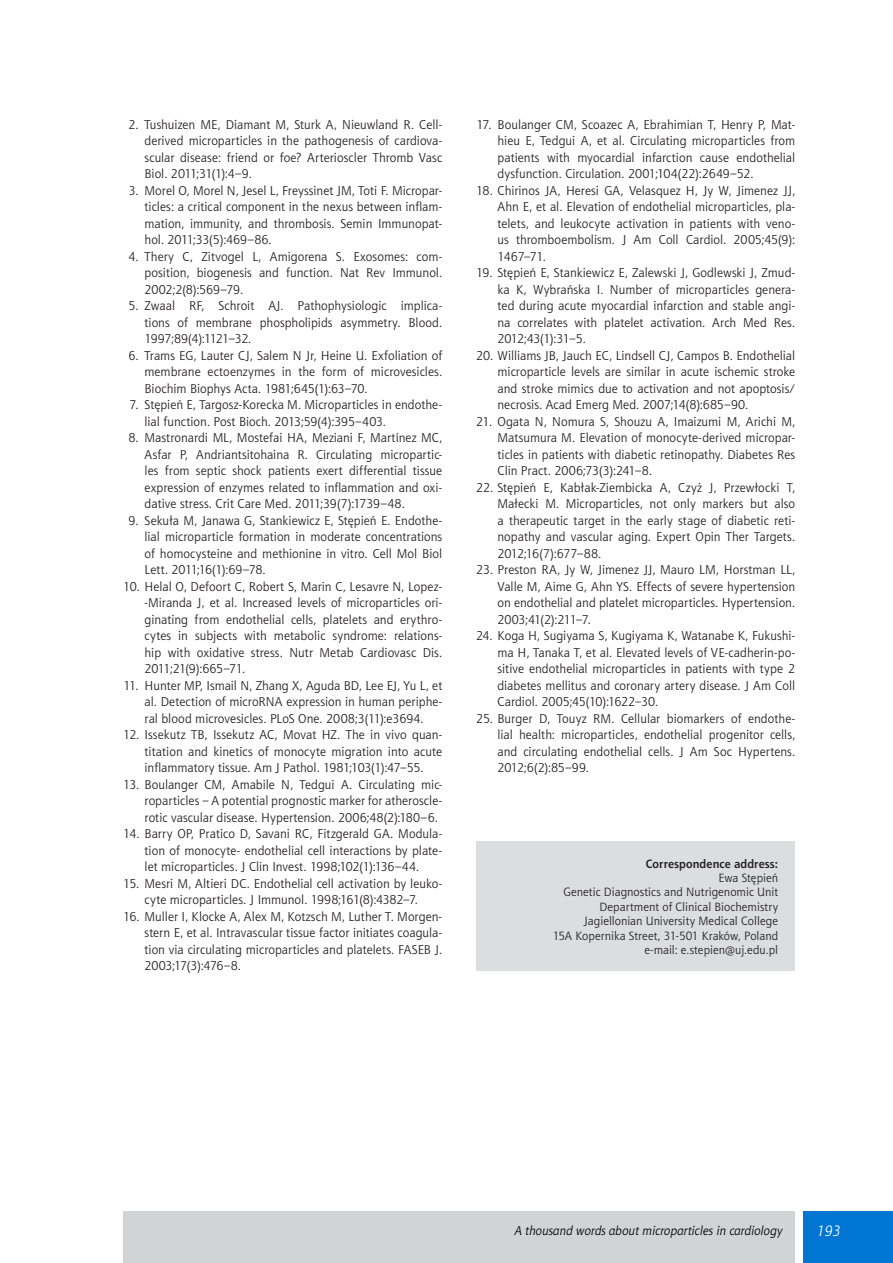
<style>
.page{position:relative;width:893px;height:1263px;background:#fff}
.page>*{position:absolute;margin:0;border:0;box-sizing:border-box;transform-origin:0 0}
.t1{font:italic 15px "Aerton TTEFN";color:#fff}
.t2{font:12.75px/16.5px "Aerton TTEFN";color:#231f20;text-align:justify}
.t3{font:italic 12.75px "Aerton TTEFN";color:#000}
.t4{font:12px/14.4px "Aerton TTEFN";letter-spacing:.005em;color:#231f20;text-align:right}
.t5{font:700 12px "Aerton TTEFN";letter-spacing:.01em;color:#231f20}
</style>
<div class="page">
<div style="left:804px;top:1212px;width:89px;height:51px;background:#0075d2"></div>
<div style="left:123px;top:1212px;width:672px;height:51px;background:#d1d3d4"></div>
<div style="left:476px;top:842px;width:319px;height:129px;background:#dcddde"></div>
<p class="t2" style="left:145px;top:116px;width:299px;text-indent:-16px">2. Tushuizen ME, Diamant M, Sturk A, Nieuwland R. Cell&shy;derived microparticles in the pathogenesis of cardiova&shy;scular disease: friend or foe? Arterioscler Thromb Vasc Biol. 2011;31(1):4–9.</p>
<p class="t2" style="left:145px;top:182px;width:299px;text-indent:-16px">3. Morel O, Morel N, Jesel L, Freyssinet JM, Toti F. Micropar&shy;ticles: a critical component in the nexus between inflam&shy;mation, immunity, and thrombosis. Semin Immunopat&shy;hol. 2011;33(5):469–86.</p>
<p class="t2" style="left:145px;top:248px;width:299px;text-indent:-16px">4. Thery C, Zitvogel L, Amigorena S. Exosomes: com&shy;position, biogenesis and function. Nat Rev Immunol.<br>2002;2(8):569–79.</p>
<p class="t2" style="left:145px;top:298px;width:299px;text-indent:-16px">5. Zwaal RF, Schroit AJ. Pathophysiologic implica&shy;tions of membrane phospholipids asymmetry. Blood.<br>1997;89(4):1121–32.</p>
<p class="t2" style="left:145px;top:347px;width:299px;text-indent:-16px">6. Trams EG, Lauter CJ, Salem N Jr, Heine U. Exfoliation of membrane ectoenzymes in the form of microvesicles.<br>Biochim Biophys Acta. 1981;645(1):63–70.</p>
<p class="t2" style="left:145px;top:397px;width:299px;text-indent:-15px">7. Stępień E, Targosz-Korecka M. Microparticles in endothe&shy;lial function. Post Bioch. 2013;59(4):395–403.</p>
<p class="t2" style="left:145px;top:430px;width:299px;text-indent:-16px">8. Mastronardi ML, Mostefai HA, Meziani F, Martínez MC, Asfar P, Andriantsitohaina R. Circulating micropartic&shy;les from septic shock patients exert differential tissue expression of enzymes related to inflammation and oxi&shy;dative stress. Crit Care Med. 2011;39(7):1739–48.</p>
<p class="t2" style="left:145px;top:512px;width:299px;text-indent:-16px">9. Sekuła M, Janawa G, Stankiewicz E, Stępień E. Endothe&shy;lial microparticle formation in moderate concentrations of homocysteine and methionine in vitro. Cell Mol Biol Lett. 2011;16(1):69–78.</p>
<p class="t2" style="left:145px;top:578px;width:299px;text-indent:-21px">10. Helal O, Defoort C, Robert S, Marin C, Lesavre N, Lopez--Miranda J, et al. Increased levels of microparticles ori&shy;ginating from endothelial cells, platelets and erythro&shy;cytes in subjects with metabolic syndrome: relations&shy;hip with oxidative stress. Nutr Metab Cardiovasc Dis.<br>2011;21(9):665–71.</p>
<p class="t2" style="left:145px;top:677px;width:299px;text-indent:-21px">11. Hunter MP, Ismail N, Zhang X, Aguda BD, Lee EJ, Yu L, et al. Detection of microRNA expression in human periphe&shy;ral blood microvesicles. PLoS One. 2008;3(11):e3694.</p>
<p class="t2" style="left:145px;top:727px;width:299px;text-indent:-21px">12. Issekutz TB, Issekutz AC, Movat HZ. The in vivo quan&shy;titation and kinetics of monocyte migration into acute inflammatory tissue. Am J Pathol. 1981;103(1):47–55.</p>
<p class="t2" style="left:145px;top:776px;width:299px;text-indent:-21px">13. Boulanger CM, Amabile N, Tedgui A. Circulating mic&shy;roparticles – A potential prognostic marker for atheroscle&shy;rotic vascular disease. Hypertension. 2006;48(2):180–6.</p>
<p class="t2" style="left:145px;top:826px;width:299px;text-indent:-21px">14. Barry OP, Pratico D, Savani RC, Fitzgerald GA. Modula&shy;tion of monocyte- endothelial cell interactions by plate&shy;let microparticles. J Clin Invest. 1998;102(1):136–44.</p>
<p class="t2" style="left:123px;top:875px;width:320px;text-align:center">15. Mesri M, Altieri DC. Endothelial cell activation by leuko&shy;cyte microparticles. J Immunol. 1998;161(8):4382–7.</p>
<p class="t2" style="left:145px;top:908px;width:299px;text-indent:-21px">16. Muller I, Klocke A, Alex M, Kotzsch M, Luther T. Morgen&shy;stern E, et al. Intravascular tissue factor initiates coagula&shy;tion via circulating microparticles and platelets. FASEB J.<br>2003;17(3):476–8.</p>
<p class="t2" style="left:497px;top:116px;width:299px;text-indent:-21px">17. Boulanger CM, Scoazec A, Ebrahimian T, Henry P, Mat&shy;hieu E, Tedgui A, et al. Circulating microparticles from patients with myocardial infarction cause endothelial dysfunction. Circulation. 2001;104(22):2649–52.</p>
<p class="t2" style="left:497px;top:182px;width:299px;text-indent:-21px">18. Chirinos JA, Heresi GA, Velasquez H, Jy W, Jimenez JJ, Ahn E, et al. Elevation of endothelial microparticles, pla&shy;telets, and leukocyte activation in patients with veno&shy;us thromboembolism. J Am Coll Cardiol. 2005;45(9):<br>1467–71.</p>
<p class="t2" style="left:497px;top:265px;width:299px;text-indent:-21px">19. Stępień E, Stankiewicz E, Zalewski J, Godlewski J, Zmud&shy;ka K, Wybrańska I. Number of microparticles genera&shy;ted during acute myocardial infarction and stable angi&shy;na correlates with platelet activation. Arch Med Res.<br>2012;43(1):31–5.</p>
<p class="t2" style="left:497px;top:347px;width:299px;text-indent:-21px">20. Williams JB, Jauch EC, Lindsell CJ, Campos B. Endothelial microparticle levels are similar in acute ischemic stroke and stroke mimics due to activation and not apoptosis/ necrosis. Acad Emerg Med. 2007;14(8):685–90.</p>
<p class="t2" style="left:497px;top:413px;width:299px;text-indent:-21px">21. Ogata N, Nomura S, Shouzu A, Imaizumi M, Arichi M, Matsumura M. Elevation of monocyte-derived micropar&shy;ticles in patients with diabetic retinopathy. Diabetes Res Clin Pract. 2006;73(3):241–8.</p>
<p class="t2" style="left:497px;top:479px;width:299px;text-indent:-21px">22. Stępień E, Kabłak-Ziembicka A, Czyż J, Przewłocki T, Małecki M. Microparticles, not only markers but also a therapeutic target in the early stage of diabetic reti&shy;nopathy and vascular aging. Expert Opin Ther Targets.<br>2012;16(7):677–88.</p>
<p class="t2" style="left:497px;top:562px;width:299px;text-indent:-21px">23. Preston RA, Jy W, Jimenez JJ, Mauro LM, Horstman LL, Valle M, Aime G, Ahn YS. Effects of severe hypertension on endothelial and platelet microparticles. Hypertension.<br>2003;41(2):211–7.</p>
<p class="t2" style="left:497px;top:628px;width:299px;text-indent:-21px">24. Koga H, Sugiyama S, Kugiyama K, Watanabe K, Fukushi&shy;ma H, Tanaka T, et al. Elevated levels of VE-cadherin-po&shy;sitive endothelial microparticles in patients with type 2 diabetes mellitus and coronary artery disease. J Am Coll Cardiol. 2005;45(10):1622–30.</p>
<p class="t2" style="left:497px;top:710px;width:299px;text-indent:-21px">25. Burger D, Touyz RM. Cellular biomarkers of endothe&shy;lial health: microparticles, endothelial progenitor cells, and circulating endothelial cells. J Am Soc Hypertens.<br>2012;6(2):85–99.</p>
<p class="t5" style="left:646px;top:856px;width:134px">Correspondence address:</p>
<p class="t4" style="left:553px;top:871px;width:227px">Ewa Stępień<br>Genetic Diagnostics and Nutrigenomic Unit Department of Clinical Biochemistry Jagiellonian University Medical College<br>15A Kopernika Street, 31-501 Kraków, Poland e-mail: e.stepien@uj.edu.pl</p>
<p class="t3" style="left:514px;top:1223px;width:270px">A thousand words about microparticles in cardiology</p>
<p class="t1" style="left:816px;top:1222px;width:26px">193</p>
</div>
